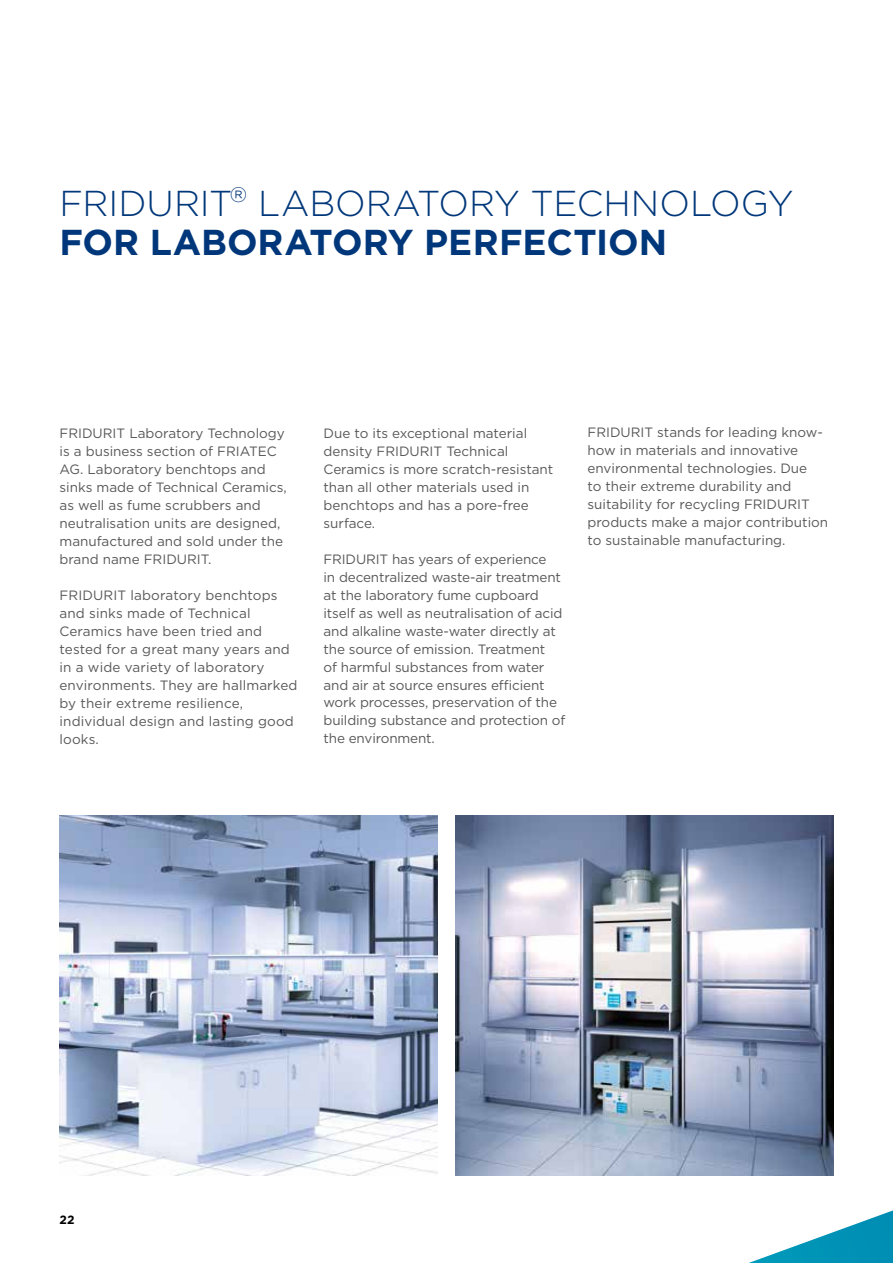
<style>
.page{position:relative;width:893px;height:1263px;background:#fff}
.page>*{position:absolute;margin:0;border:0;box-sizing:border-box;transform-origin:0 0}
.t1{font:300 36px/39px "Gotham";letter-spacing:-.005em;color:#00377a}
.t2{font:13.5px/18px "Gotham";color:#58585a}
.t3{font:700 12px "Gotham";color:#000}
.s1{font-weight:700}
</style>
<div class="page">
<svg style="left:749px;top:880px;width:144px;height:383px"></svg>
<img style="left:455px;top:816px;width:378px;height:360px">
<img style="left:60px;top:816px;width:377px;height:360px">
<h1 class="t1" style="left:60px;top:182px;width:736px">FRIDURIT<sup>®</sup> LABORATORY TECHNOLOGY<br><span class="s1">FOR LABORATORY PERFECTION</span></h1>
<p class="t2" style="left:60px;top:423px;width:229px">FRIDURIT Laboratory Technology is a business section of FRIATEC<br>AG. Laboratory benchtops and sinks made of Technical Ceramics, as well as fume scrubbers and neutralisation units are designed, manufactured and sold under the brand name FRIDURIT.</p>
<p class="t2" style="left:60px;top:585px;width:239px">FRIDURIT laboratory benchtops and sinks made of Technical<br>Ceramics have been tried and tested for a great many years and in a wide variety of laboratory environments. They are hallmarked by their extreme resilience, individual design and lasting good looks.</p>
<p class="t2" style="left:323px;top:423px;width:231px">Due to its exceptional material density FRIDURIT Technical<br>Ceramics is more scratch-resistant than all other materials used in benchtops and has a pore-free surface.</p>
<p class="t2" style="left:323px;top:549px;width:243px">FRIDURIT has years of experience<br>in decentralized waste-air treatment at the laboratory fume cupboard itself as well as neutralisation of acid and alkaline waste-water directly at the source of emission. Treatment<br>of harmful substances from water and air at source ensures efficient work processes, preservation of the building substance and protection of the environment.</p>
<p class="t2" style="left:587px;top:423px;width:242px">FRIDURIT stands for leading know&shy;how in materials and innovative environmental technologies. Due<br>to their extreme durability and suitability for recycling FRIDURIT products make a major contribution to sustainable manufacturing.</p>
<p class="t3" style="left:60px;top:1212px;width:16px">22</p>
</div>
